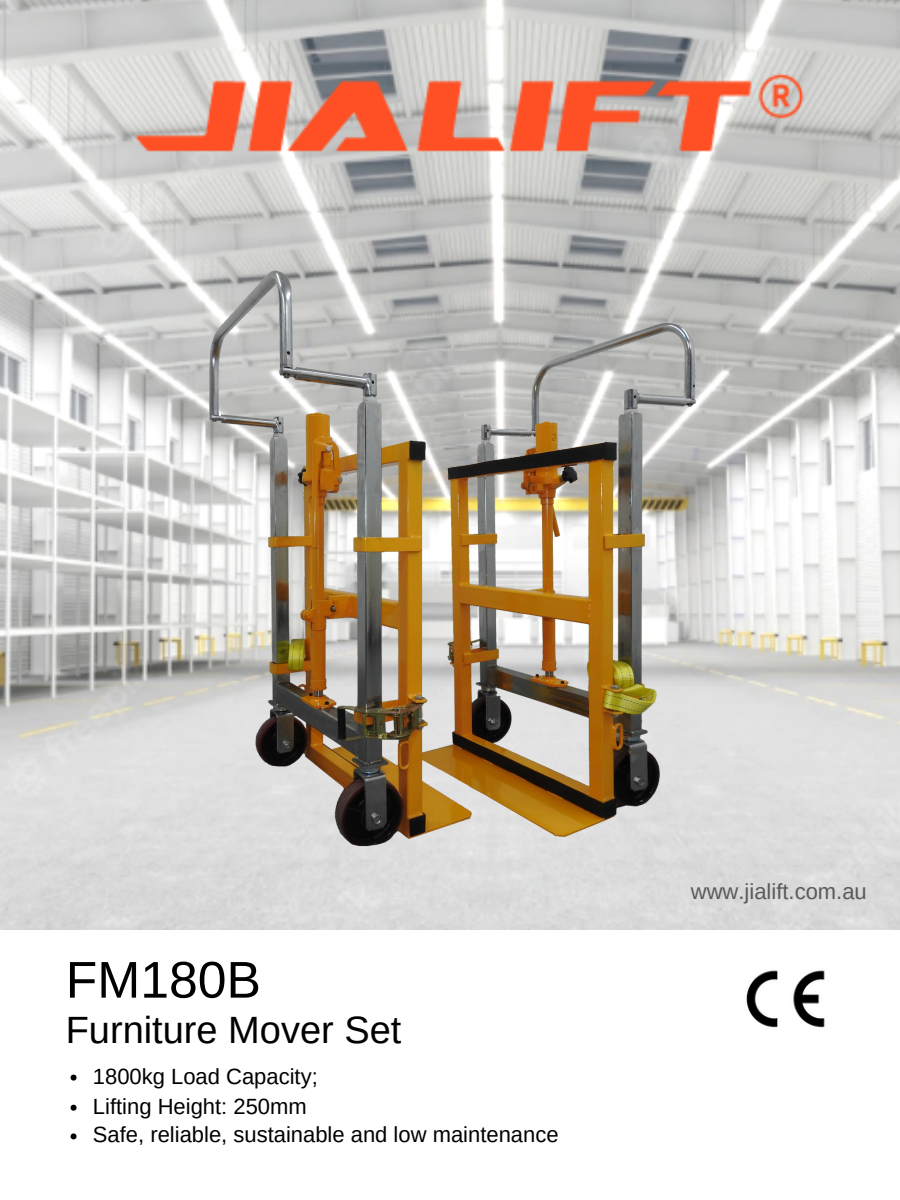
<style>
.page{position:relative;width:900px;height:1200px;background:#fff}
.page>*{position:absolute;margin:0;border:0;box-sizing:border-box;transform-origin:0 0}
.t1{font:51.6px "Arimo";color:#000}
.t2{font:38px "Arimo";color:#000}
.t3{font:22px/29.4px "Arimo";color:#000}
.t4{font:22px "Arimo";color:#595a5b}
</style>
<div class="page">
<img style="left:0;top:481px;width:900px;height:449px">
<img style="left:0;top:0;width:900px;height:481px">
<img style="left:746px;top:970px;width:79px;height:58px">
<img style="left:37px;top:258px;width:826px;height:620px">
<svg style="left:71px;top:1075px;width:6px;height:6px"></svg>
<svg style="left:71px;top:1105px;width:6px;height:6px"></svg>
<svg style="left:71px;top:1133px;width:6px;height:6px"></svg>
<h1 class="t1" style="left:66px;top:951px;width:197px">FM180B</h1>
<h2 class="t2" style="left:66px;top:1009px;width:337px">Furniture Mover Set</h2>
<p class="t3" style="left:93px;top:1061px;width:467px">1800kg Load Capacity;<br>Lifting Height: 250mm<br>Safe, reliable, sustainable and low maintenance</p>
<p class="t4" style="left:691px;top:879px;width:177px">www.jialift.com.au</p>
</div>
